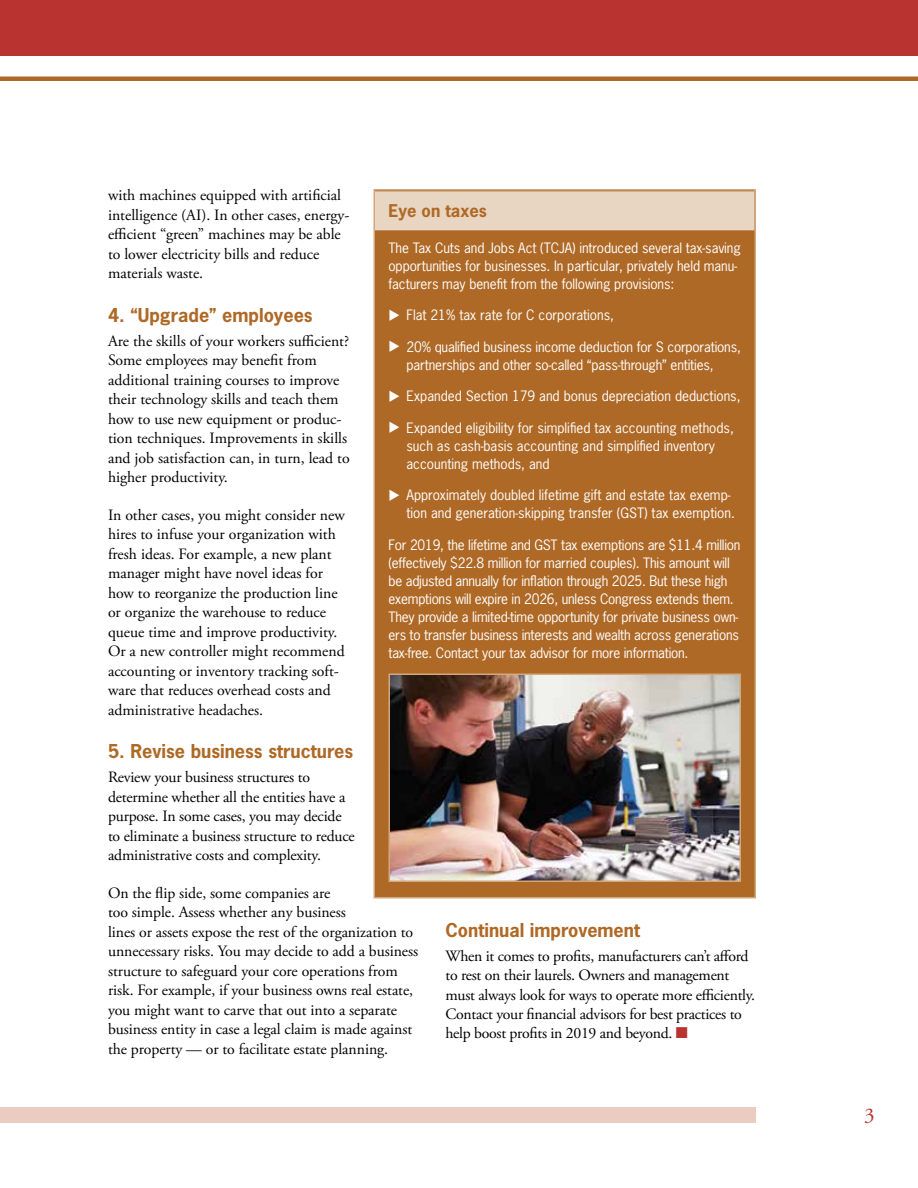
<style>
.page{position:relative;width:918px;height:1188px;background:#fff}
.page>*{position:absolute;margin:0;border:0;box-sizing:border-box;transform-origin:0 0}
.t1{font:21px "Adobe Garamond Pro";color:#b93331}
.t2{font:700 18px "News Gothic Std";color:#af6926}
.t3{font:700 16.5px "News Gothic Std";color:#af6926}
.t4{font:15.75px/19.5px "Adobe Garamond Pro";letter-spacing:-.005em;color:#000}
.t5{font:13.5px/18px "News Gothic Std";letter-spacing:-.01em;color:#fff}
.s1{color:#b93331}
</style>
<div class="page">
<div style="left:0;top:0;width:918px;height:56px;background:#b93331"></div>
<div style="left:0;top:76px;width:918px;height:5px;background:#af6926"></div>
<div style="left:0;top:1107px;width:756px;height:16px;background:#ebccc1"></div>
<div style="left:374px;top:190px;width:381px;height:708px;background:#af6926"></div>
<div style="left:375px;top:191px;width:379px;height:39px;background:#e8d5c2"></div>
<div style="left:374px;top:189px;width:382px;height:709px;border:2px solid #d1a77e"></div>
<img style="left:391px;top:677px;width:347px;height:202px">
<div style="left:388px;top:674px;width:353px;height:208px;border:2px solid #d1a77e"></div>
<p class="t4" style="left:108px;top:186px;width:243px">with machines equipped with artificial intelligence (AI). In other cases, energy&shy;efficient “green” machines may be able to lower electricity bills and reduce materials waste.</p>
<p class="t2" style="left:108px;top:303px;width:206px">4. “Upgrade” employees</p>
<p class="t4" style="left:108px;top:332px;width:243px">Are the skills of your workers sufficient?<br>Some employees may benefit from additional training courses to improve their technology skills and teach them how to use new equipment or produc&shy;tion techniques. Improvements in skills and job satisfaction can, in turn, lead to higher productivity.</p>
<p class="t4" style="left:108px;top:506px;width:238px">In other cases, you might consider new hires to infuse your organization with fresh ideas. For example, a new plant manager might have novel ideas for how to reorganize the production line or organize the warehouse to reduce queue time and improve productivity.<br>Or a new controller might recommend accounting or inventory tracking soft&shy;ware that reduces overhead costs and administrative headaches.</p>
<p class="t2" style="left:108px;top:740px;width:247px">5. Revise business structures</p>
<p class="t4" style="left:108px;top:768px;width:248px">Review your business structures to determine whether all the entities have a purpose. In some cases, you may decide to eliminate a business structure to reduce administrative costs and complexity.</p>
<p class="t4" style="left:108px;top:884px;width:312px">On the flip side, some companies are<br>too simple. Assess whether any business<br>lines or assets expose the rest of the organization to unnecessary risks. You may decide to add a business structure to safeguard your core operations from risk. For example, if your business owns real estate, you might want to carve that out into a separate business entity in case a legal claim is made against the property — or to facilitate estate planning.</p>
<p class="t3" style="left:388px;top:200px;width:100px">Eye on taxes</p>
<p class="t5" style="left:388px;top:239px;width:354px">The Tax Cuts and Jobs Act (TCJA) introduced several tax-saving opportunities for businesses. In particular, privately held manu&shy;facturers may benefit from the following provisions:</p>
<p class="t5" style="left:388px;top:306px;width:227px">◆ Flat 21% tax rate for C corporations,</p>
<p class="t5" style="left:406px;top:338px;width:336px;text-indent:-18px">◆ 20% qualified business income deduction for S corporations, partnerships and other so-called “pass-through” entities,</p>
<p class="t5" style="left:388px;top:387px;width:354px">◆ Expanded Section 179 and bonus depreciation deductions,</p>
<p class="t5" style="left:406px;top:419px;width:329px;text-indent:-18px">◆ Expanded eligibility for simplified tax accounting methods, such as cash-basis accounting and simplified inventory accounting methods, and</p>
<p class="t5" style="left:406px;top:486px;width:330px;text-indent:-18px">◆ Approximately doubled lifetime gift and estate tax exemp&shy;tion and generation-skipping transfer (GST) tax exemption.</p>
<p class="t5" style="left:388px;top:536px;width:354px">For 2019, the lifetime and GST tax exemptions are $11.4 million (effectively $22.8 million for married couples). This amount will be adjusted annually for inflation through 2025. But these high exemptions will expire in 2026, unless Congress extends them.<br>They provide a limited-time opportunity for private business own&shy;ers to transfer business interests and wealth across generations tax-free. Contact your tax advisor for more information.</p>
<p class="t2" style="left:446px;top:918px;width:196px">Continual improvement</p>
<p class="t4" style="left:446px;top:946px;width:311px">When it comes to profits, manufacturers can’t afford to rest on their laurels. Owners and management must always look for ways to operate more efficiently.<br>Contact your financial advisors for best practices to help boost profits in 2019 and beyond. <span class="s1">■</span></p>
<h1 class="t1" style="left:864px;top:1103px;width:12px">3</h1>
</div>
